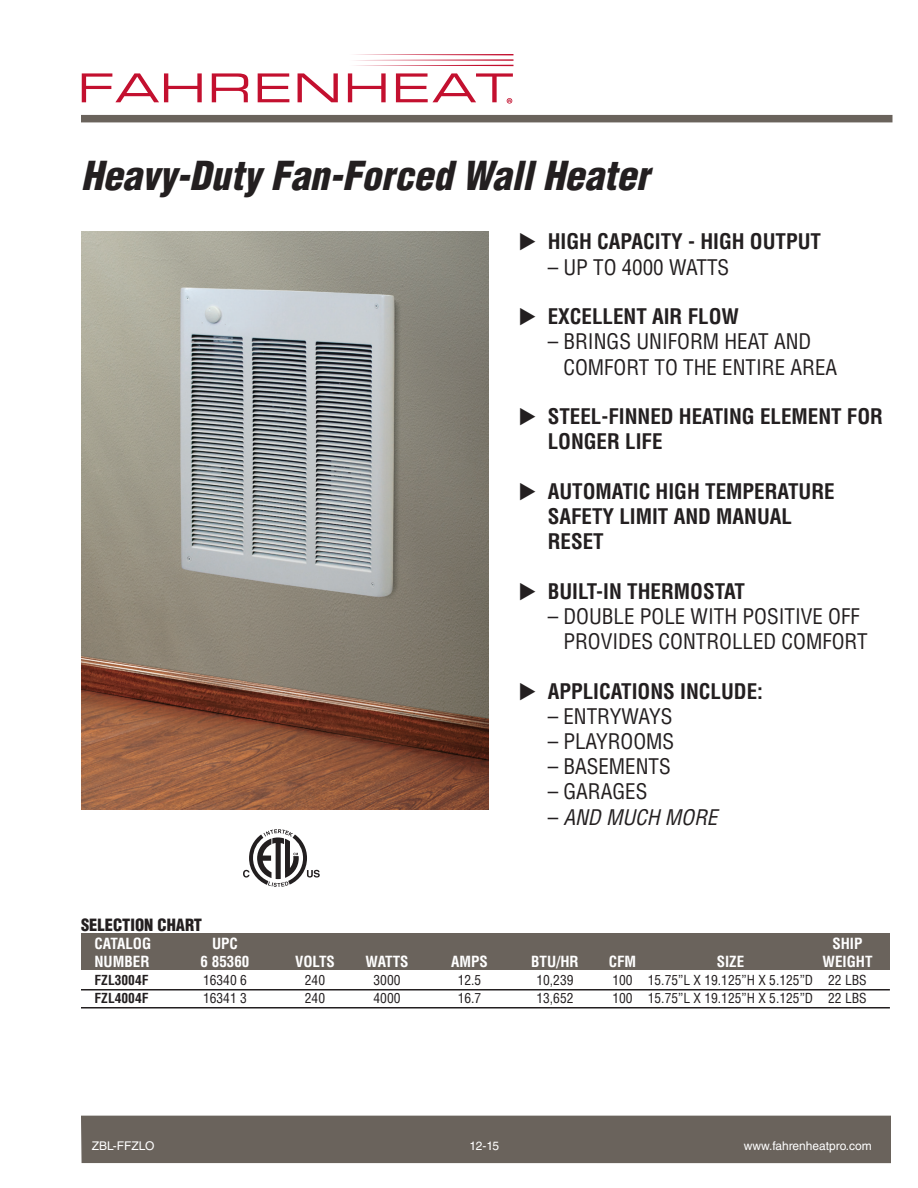
<style>
.page{position:relative;width:918px;height:1188px;background:#fff}
.page>*{position:absolute;margin:0;border:0;box-sizing:border-box;transform-origin:0 0}
.t1{font:italic 900 condensed 39px "Helvetica LT Std";color:#231f20}
.Bullet_text{font:700 condensed 21px/25.2px "Helvetica LT Std";color:#231f20}
.Bullet_text-2{font:condensed 21px/25.2px "Helvetica LT Std";color:#231f20}
.Bullet_text-3{font:italic condensed 21px "Helvetica LT Std";color:#231f20}
.t2{font:900 condensed 16.5px "Helvetica LT Std";color:#231f20}
.t3{font:700 condensed 15px "Helvetica LT Std";color:#fff}
.t4{font:condensed 13.5px "Helvetica LT Std";color:#231f20}
.t5{font:700 condensed 13.5px "Helvetica LT Std";color:#231f20}
.t6{font:12px "Helvetica LT Std";color:#fff}
.s1{font-style:normal}
</style>
<div class="page">
<div style="left:81px;top:115px;width:811px;height:7px;background:#6a635c"></div>
<svg style="left:82px;top:73px;width:120px;height:29px"></svg>
<svg style="left:212px;top:73px;width:36px;height:29px"></svg>
<svg style="left:258px;top:73px;width:31px;height:29px"></svg>
<svg style="left:298px;top:73px;width:40px;height:29px"></svg>
<svg style="left:348px;top:73px;width:38px;height:29px"></svg>
<svg style="left:355px;top:54px;width:158px;height:12px"></svg>
<svg style="left:396px;top:73px;width:117px;height:31px"></svg>
<div style="left:81px;top:1115px;width:810px;height:49px;background:#6a635c"></div>
<svg style="left:243px;top:829px;width:77px;height:58px"></svg>
<div style="left:81px;top:934px;width:809px;height:36px;background:#6a635c"></div>
<hr style="left:81px;top:989px;width:809px;height:2px;background:#231f20">
<hr style="left:81px;top:1007px;width:809px;height:2px;background:#231f20">
<img style="left:81px;top:231px;width:407px;height:579px">
<p class="t1" style="left:81px;top:151px;width:569px">Heavy-Duty Fan-Forced Wall Heater</p>
<p class="Bullet_text" style="left:518px;top:229px;width:304px">◆ HIGH CAPACITY - HIGH OUTPUT</p>
<p class="Bullet_text-2" style="left:548px;top:254px;width:183px">– UP TO 4000 WATTS</p>
<p class="Bullet_text" style="left:518px;top:304px;width:222px">◆ EXCELLENT AIR FLOW</p>
<p class="Bullet_text-2" style="left:563px;top:329px;width:275px;text-indent:-16px">– BRINGS UNIFORM HEAT AND<br>COMFORT TO THE ENTIRE AREA</p>
<p class="Bullet_text" style="left:548px;top:404px;width:337px;text-indent:-29px">◆ STEEL-FINNED HEATING ELEMENT FOR<br>LONGER LIFE</p>
<p class="Bullet_text" style="left:548px;top:478px;width:289px;text-indent:-29px">◆ AUTOMATIC HIGH TEMPERATURE<br>SAFETY LIMIT AND MANUAL<br>RESET</p>
<p class="Bullet_text" style="left:518px;top:578px;width:228px">◆ BUILT-IN THERMOSTAT</p>
<p class="Bullet_text-2" style="left:563px;top:604px;width:306px;text-indent:-16px">– DOUBLE POLE WITH POSITIVE OFF<br>PROVIDES CONTROLLED COMFORT</p>
<p class="Bullet_text" style="left:518px;top:678px;width:246px">◆ APPLICATIONS INCLUDE:</p>
<p class="Bullet_text-2" style="left:548px;top:703px;width:126px">– ENTRYWAYS</p>
<p class="Bullet_text-2" style="left:548px;top:729px;width:128px">– PLAYROOMS</p>
<p class="Bullet_text-2" style="left:548px;top:754px;width:125px">– BASEMENTS</p>
<p class="Bullet_text-2" style="left:548px;top:779px;width:101px">– GARAGES</p>
<p class="Bullet_text-3" style="left:548px;top:804px;width:171px"><span class="s1">–</span> AND MUCH MORE</p>
<p class="t2" style="left:81px;top:915px;width:123px">SELECTION CHART</p>
<p class="t3" style="left:94px;top:934px;width:58px">CATALOG</p>
<p class="t3" style="left:212px;top:934px;width:27px">UPC</p>
<p class="t3" style="left:832px;top:934px;width:32px">SHIP</p>
<p class="t3" style="left:94px;top:952px;width:57px">NUMBER</p>
<p class="t3" style="left:201px;top:952px;width:50px">6 85360</p>
<p class="t3" style="left:295px;top:952px;width:41px">VOLTS</p>
<p class="t3" style="left:365px;top:952px;width:45px">WATTS</p>
<p class="t3" style="left:451px;top:952px;width:38px">AMPS</p>
<p class="t3" style="left:531px;top:952px;width:49px">BTU/HR</p>
<p class="t3" style="left:609px;top:952px;width:29px">CFM</p>
<p class="t3" style="left:717px;top:952px;width:29px">SIZE</p>
<p class="t3" style="left:823px;top:952px;width:51px">WEIGHT</p>
<p class="t5" style="left:94px;top:971px;width:55px">FZL3004F</p>
<p class="t4" style="left:203px;top:971px;width:45px">16340 6</p>
<p class="t4" style="left:305px;top:971px;width:22px">240</p>
<p class="t4" style="left:374px;top:971px;width:28px">3000</p>
<p class="t4" style="left:458px;top:971px;width:25px">12.5</p>
<p class="t4" style="left:536px;top:971px;width:39px">10,239</p>
<p class="t4" style="left:612px;top:971px;width:256px">100 15.75”L X 19.125”H X 5.125”D 22 LBS</p>
<p class="t5" style="left:94px;top:989px;width:55px">FZL4004F</p>
<p class="t4" style="left:203px;top:989px;width:45px">16341 3</p>
<p class="t4" style="left:305px;top:989px;width:22px">240</p>
<p class="t4" style="left:374px;top:989px;width:28px">4000</p>
<p class="t4" style="left:458px;top:989px;width:25px">16.7</p>
<p class="t4" style="left:536px;top:989px;width:39px">13,652</p>
<p class="t4" style="left:612px;top:989px;width:256px">100 15.75”L X 19.125”H X 5.125”D 22 LBS</p>
<p class="t6" style="left:92px;top:1139px;width:64px">ZBL-FFZLO</p>
<p class="t6" style="left:469px;top:1139px;width:31px">12-15</p>
<p class="t6" style="left:744px;top:1139px;width:130px">www.fahrenheatpro.com</p>
</div>
